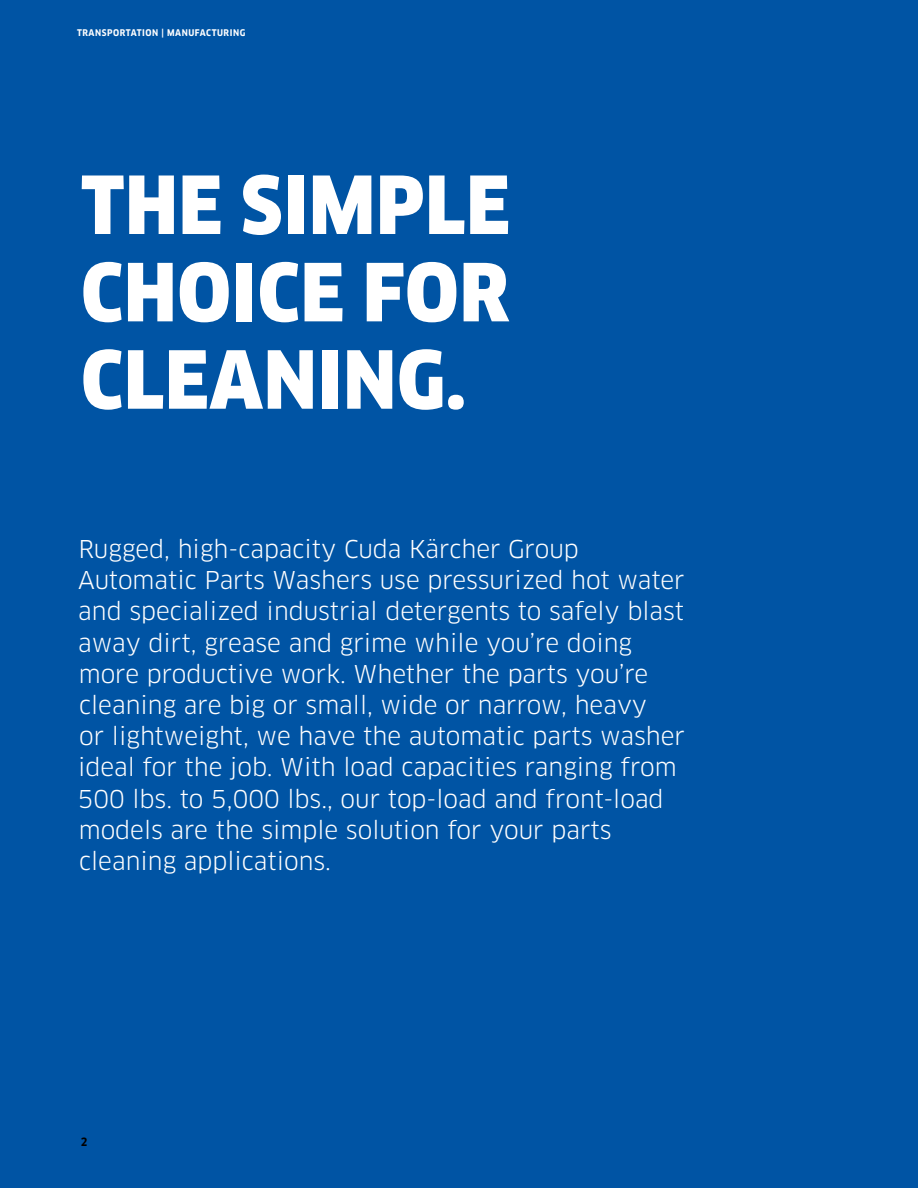
<style>
.page{position:relative;width:918px;height:1188px;background:#0054a4}
.page>*{position:absolute;margin:0;border:0;box-sizing:border-box;transform-origin:0 0}
.t1{font:900 78px/87.3px "Clan Pro Narr";letter-spacing:.01em;color:#fff;text-align:justify}
.t2{font:24px/31.2px "Clan Pro";color:#fff}
.t3{font:700 11.25px "Clan Pro Narr";color:#000}
.t4{font:700 9px "Clan Pro Narr";letter-spacing:.06em;color:#fff}
</style>
<div class="page">
<p class="t4" style="left:77px;top:28px;width:170px">TRANSPORTATION | MANUFACTURING</p>
<p class="t1" style="left:81px;top:162px;width:431px">THE SIMPLE CHOICE FOR CLEANING.</p>
<p class="t2" style="left:78px;top:534px;width:609px">Rugged, high-capacity Cuda Kärcher Group Automatic Parts Washers use pressurized hot water and specialized industrial detergents to safely blast away dirt, grease and grime while you’re doing more productive work. Whether the parts you’re cleaning are big or small, wide or narrow, heavy<br>or lightweight, we have the automatic parts washer ideal for the job. With load capacities ranging from 500 lbs. to 5,000 lbs., our top-load and front-load models are the simple solution for your parts cleaning applications.</p>
<p class="t3" style="left:81px;top:1135px;width:8px">2</p>
</div>
